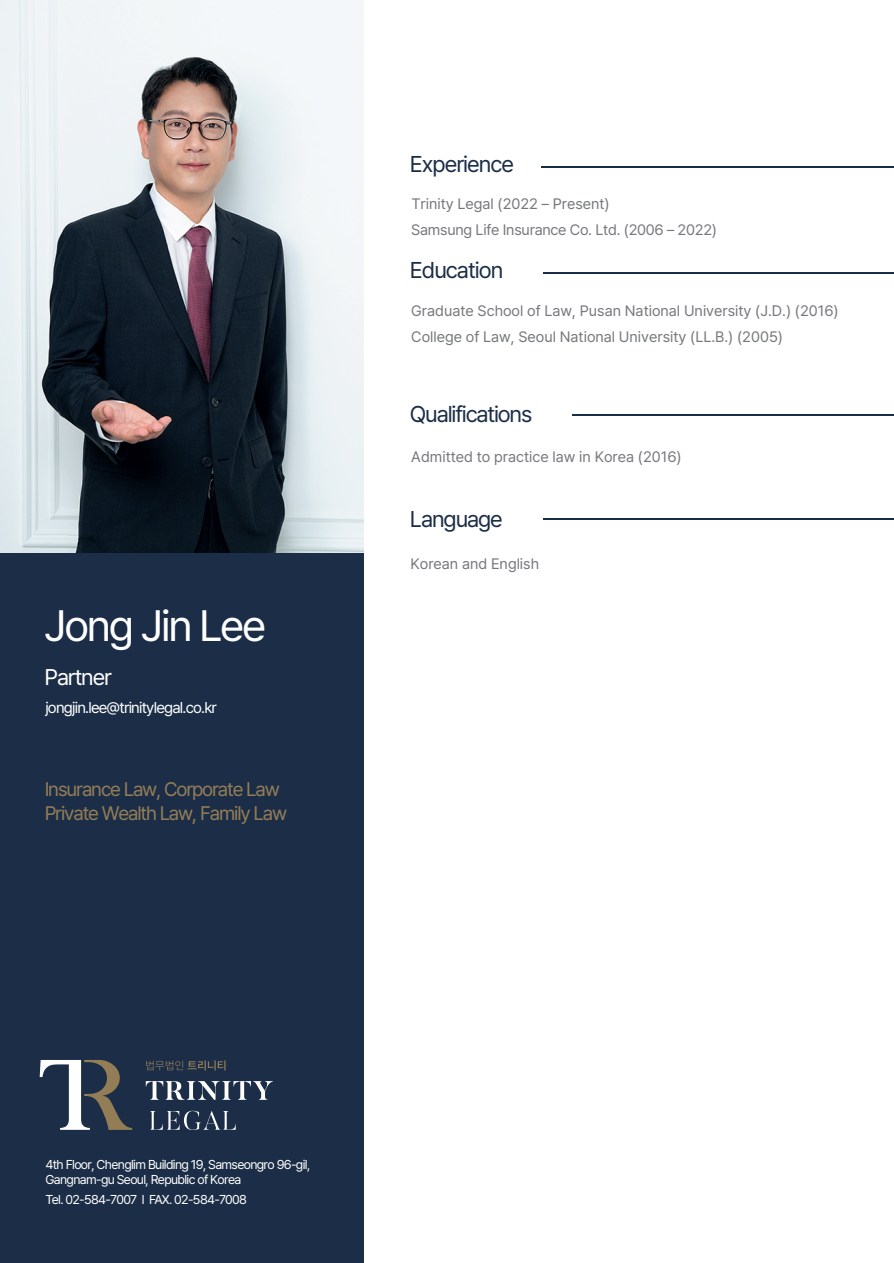
<style>
.page{position:relative;width:894px;height:1263px;background:#fff}
.page>*{position:absolute;margin:0;border:0;box-sizing:border-box;transform-origin:0 0}
.t1{font:43.5px "Pretendard Variable";letter-spacing:-.05em;color:#fff}
.t2{font:22.65px "Pretendard Variable";letter-spacing:-.045em;color:#1c2e47}
.t3{font:22.5px "Pretendard Variable";letter-spacing:-.05em;color:#fff}
.t4{font:19.5px/23.2px "Pretendard Variable";letter-spacing:-.055em;color:#937d57}
.t5{font:15.6px "Pretendard Variable";letter-spacing:-.05em;color:#fff}
.t6{font:15px/25.5px "Pretendard Variable";color:#76787b}
.t7{font:12.75px/15.3px "Pretendard Variable";letter-spacing:-.05em;color:#fff}
</style>
<div class="page">
<div style="left:0;top:0;width:363px;height:1263px;background:#1c2e47"></div>
<hr style="left:541px;top:167px;width:352px;height:1px;background:#1c2e47">
<svg style="left:146px;top:1081px;width:127px;height:18px"></svg>
<svg style="left:150px;top:1110px;width:86px;height:20px"></svg>
<svg style="left:40px;top:1060px;width:92px;height:69px"></svg>
<svg style="left:146px;top:1060px;width:79px;height:10px"></svg>
<hr style="left:572px;top:414px;width:321px;height:2px;background:#1c2e47">
<hr style="left:543px;top:518px;width:350px;height:2px;background:#1c2e47">
<hr style="left:543px;top:273px;width:350px;height:1px;background:#1c2e47">
<img style="left:0;top:0;width:363px;height:553px">
<h1 class="t1" style="left:44px;top:594px;width:223px">Jong Jin Lee</h1>
<h3 class="t3" style="left:45px;top:661px;width:69px">Partner</h3>
<p class="t5" style="left:45px;top:696px;width:173px">jongjin.lee@trinitylegal.co.kr</p>
<h3 class="t4" style="left:45px;top:777px;width:244px">Insurance Law, Corporate Law<br>Private Wealth Law, Family Law</h3>
<h2 class="t2" style="left:410px;top:148px;width:106px">Experience</h2>
<p class="t6" style="left:411px;top:191px;width:307px">Trinity Legal (2022 – Present)<br>Samsung Life Insurance Co. Ltd. (2006 – 2022)</p>
<h2 class="t2" style="left:410px;top:254px;width:95px">Education</h2>
<p class="t6" style="left:411px;top:297px;width:429px">Graduate School of Law, Pusan National University (J.D.) (2016)<br>College of Law, Seoul National University (LL.B.) (2005)</p>
<h2 class="t2" style="left:410px;top:398px;width:124px">Qualifications</h2>
<p class="t6" style="left:411px;top:443px;width:272px">Admitted to practice law in Korea (2016)</p>
<h2 class="t2" style="left:410px;top:502px;width:94px">Language</h2>
<p class="t6" style="left:410px;top:550px;width:130px">Korean and English</p>
<p class="t7" style="left:46px;top:1156px;width:266px">4th Floor, Chenglim Building 19, Samseongro 96-gil,<br>Gangnam-gu Seoul, Republic of Korea</p>
<p class="t7" style="left:46px;top:1191px;width:203px">Tel. 02-584-7007 l FAX. 02-584-7008</p>
</div>
